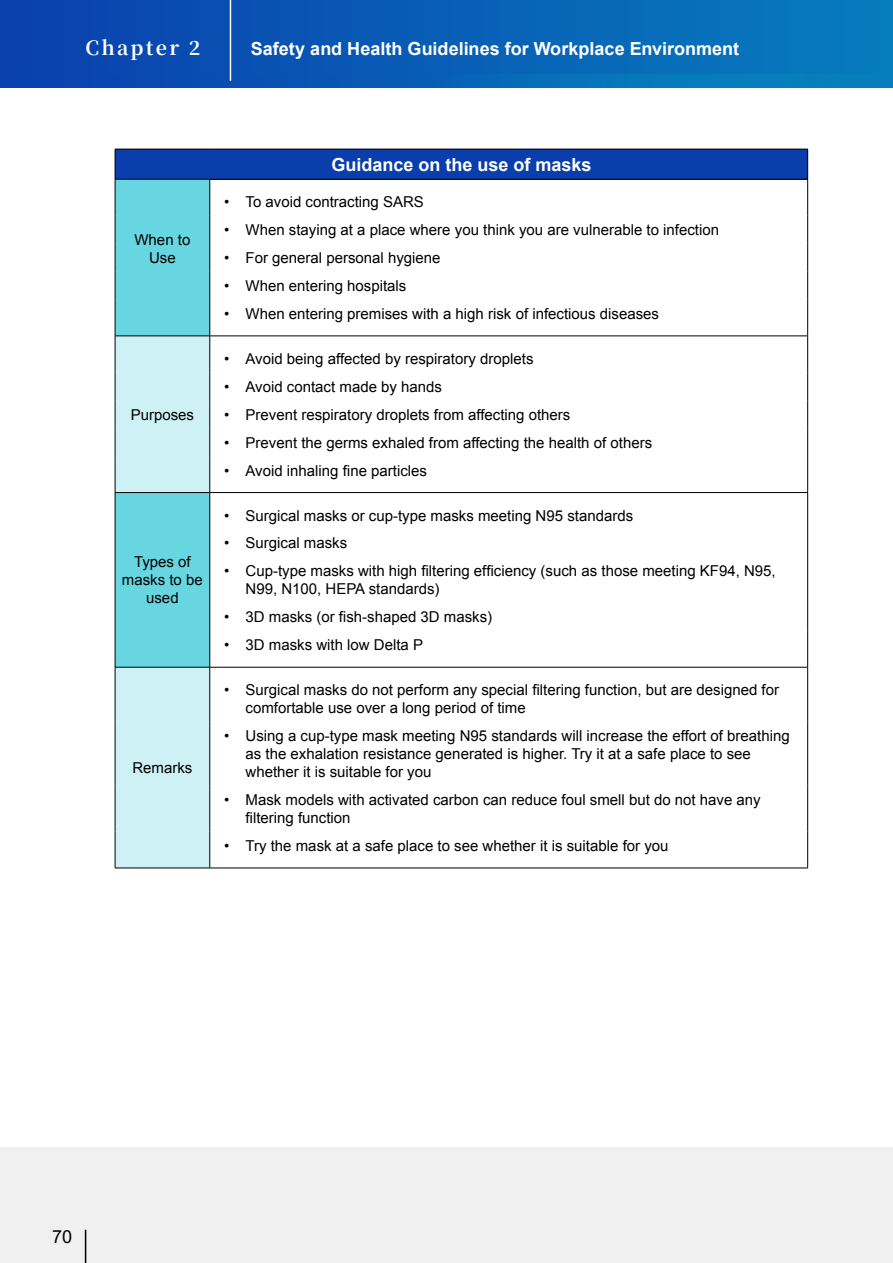
<style>
.page{position:relative;width:893px;height:1263px;background:#fff}
.page>*{position:absolute;margin:0;border:0;box-sizing:border-box;transform-origin:0 0}
.t1{font:700 19.5px "Source Han Serif TC";letter-spacing:.12em;color:#fff}
.t2{font:700 18px "Arial";color:#fff}
.t3{font:700 18px "M Hei HK";color:#000}
.t4{font:15px/18px "Arial";color:#000}
</style>
<div class="page">
<div style="left:0;top:1148px;width:893px;height:115px;background:#f0f0f0"></div>
<div style="left:0;top:0;width:893px;height:87px;background:linear-gradient(to right,#0a3fae,#067dbd)"></div>
<svg style="left:0;top:74px;width:893px;height:13px;background:#0762b6"></svg>
<hr style="left:230px;top:0;width:1px;height:81px;background:#fff">
<div style="left:115px;top:149px;width:693px;height:30px;background:#0a3ead"></div>
<div style="left:116px;top:180px;width:94px;height:156px;background:#67d6e0"></div>
<svg style="left:116px;top:337px;width:94px;height:531px;background:#abe7ed"></svg>
<hr style="left:115px;top:149px;width:95px;height:1px;background:#000">
<hr style="left:115px;top:149px;width:1px;height:30px;background:#000">
<hr style="left:210px;top:149px;width:598px;height:1px;background:#000">
<hr style="left:807px;top:149px;width:1px;height:30px;background:#000">
<hr style="left:115px;top:179px;width:95px;height:1px;background:#000">
<hr style="left:115px;top:179px;width:1px;height:37px;background:#000">
<svg style="left:115px;top:216px;width:1px;height:83px"></svg>
<hr style="left:115px;top:299px;width:1px;height:37px;background:#000">
<hr style="left:210px;top:179px;width:598px;height:1px;background:#000">
<hr style="left:210px;top:179px;width:1px;height:37px;background:#000">
<hr style="left:807px;top:179px;width:1px;height:37px;background:#000">
<svg style="left:210px;top:216px;width:1px;height:83px"></svg>
<svg style="left:807px;top:216px;width:1px;height:83px"></svg>
<hr style="left:210px;top:299px;width:1px;height:37px;background:#000">
<hr style="left:807px;top:299px;width:1px;height:37px;background:#000">
<hr style="left:115px;top:336px;width:95px;height:1px;background:#000">
<hr style="left:115px;top:336px;width:1px;height:36px;background:#000">
<svg style="left:115px;top:372px;width:1px;height:84px"></svg>
<hr style="left:115px;top:456px;width:1px;height:36px;background:#000">
<hr style="left:210px;top:336px;width:598px;height:1px;background:#000">
<hr style="left:210px;top:336px;width:1px;height:36px;background:#000">
<hr style="left:807px;top:336px;width:1px;height:36px;background:#000">
<svg style="left:210px;top:372px;width:1px;height:84px"></svg>
<svg style="left:807px;top:372px;width:1px;height:84px"></svg>
<hr style="left:210px;top:456px;width:1px;height:36px;background:#000">
<hr style="left:807px;top:456px;width:1px;height:36px;background:#000">
<hr style="left:115px;top:492px;width:95px;height:1px;background:#000">
<hr style="left:115px;top:493px;width:1px;height:36px;background:#000">
<svg style="left:115px;top:529px;width:1px;height:28px"></svg>
<hr style="left:115px;top:557px;width:1px;height:46px;background:#000">
<svg style="left:115px;top:603px;width:1px;height:28px"></svg>
<hr style="left:115px;top:631px;width:1px;height:36px;background:#000">
<hr style="left:210px;top:492px;width:598px;height:1px;background:#000">
<hr style="left:210px;top:493px;width:1px;height:36px;background:#000">
<hr style="left:807px;top:493px;width:1px;height:36px;background:#000">
<svg style="left:210px;top:529px;width:1px;height:28px"></svg>
<svg style="left:807px;top:529px;width:1px;height:28px"></svg>
<hr style="left:210px;top:557px;width:1px;height:46px;background:#000">
<hr style="left:807px;top:557px;width:1px;height:46px;background:#000">
<svg style="left:210px;top:603px;width:1px;height:28px"></svg>
<svg style="left:807px;top:603px;width:1px;height:28px"></svg>
<hr style="left:210px;top:631px;width:1px;height:36px;background:#000">
<hr style="left:807px;top:631px;width:1px;height:36px;background:#000">
<hr style="left:115px;top:667px;width:95px;height:1px;background:#000">
<hr style="left:115px;top:667px;width:1px;height:55px;background:#000">
<hr style="left:115px;top:722px;width:1px;height:64px;background:#000">
<hr style="left:115px;top:786px;width:1px;height:45px;background:#000">
<hr style="left:115px;top:831px;width:1px;height:37px;background:#000">
<hr style="left:115px;top:868px;width:95px;height:1px;background:#000">
<hr style="left:210px;top:667px;width:598px;height:1px;background:#000">
<hr style="left:210px;top:667px;width:1px;height:55px;background:#000">
<hr style="left:807px;top:667px;width:1px;height:55px;background:#000">
<hr style="left:210px;top:722px;width:1px;height:64px;background:#000">
<hr style="left:807px;top:722px;width:1px;height:64px;background:#000">
<hr style="left:210px;top:786px;width:1px;height:45px;background:#000">
<hr style="left:807px;top:786px;width:1px;height:45px;background:#000">
<hr style="left:210px;top:831px;width:1px;height:37px;background:#000">
<hr style="left:807px;top:831px;width:1px;height:37px;background:#000">
<hr style="left:210px;top:868px;width:598px;height:1px;background:#000">
<hr style="left:85px;top:1230px;width:1px;height:33px;background:#000">
<h1 class="t1" style="left:85px;top:37px;width:116px">Chapter 2</h1>
<p class="t2" style="left:251px;top:37px;width:490px">Safety and Health Guidelines for Workplace Environment</p>
<p class="t4" style="left:134px;top:231px;width:57px;text-align:center">When to<br>Use</p>
<p class="t4" style="left:131px;top:406px;width:65px">Purposes</p>
<p class="t4" style="left:122px;top:553px;width:82px;text-align:center">Types of masks to be used</p>
<p class="t4" style="left:132px;top:759px;width:62px">Remarks</p>
<p class="t2" style="left:331px;top:153px;width:262px">Guidance on the use of masks</p>
<p class="t4" style="left:224px;top:193px;width:201px">• To avoid contracting SARS</p>
<p class="t4" style="left:224px;top:221px;width:496px">• When staying at a place where you think you are vulnerable to infection</p>
<p class="t4" style="left:224px;top:249px;width:218px">• For general personal hygiene</p>
<p class="t4" style="left:224px;top:277px;width:184px">• When entering hospitals</p>
<p class="t4" style="left:224px;top:305px;width:436px">• When entering premises with a high risk of infectious diseases</p>
<p class="t4" style="left:224px;top:350px;width:311px">• Avoid being affected by respiratory droplets</p>
<p class="t4" style="left:224px;top:378px;width:219px">• Avoid contact made by hands</p>
<p class="t4" style="left:224px;top:406px;width:348px">• Prevent respiratory droplets from affecting others</p>
<p class="t4" style="left:224px;top:433px;width:429px">• Prevent the germs exhaled from affecting the health of others</p>
<p class="t4" style="left:224px;top:461px;width:204px">• Avoid inhaling fine particles</p>
<p class="t4" style="left:224px;top:506px;width:410px">• Surgical masks or cup-type masks meeting N95 standards</p>
<p class="t4" style="left:224px;top:534px;width:124px">• Surgical masks</p>
<p class="t4" style="left:246px;top:562px;width:532px;text-indent:-21px">• Cup-type masks with high filtering efficiency (such as those meeting KF94, N95,<br>N99, N100, HEPA standards)</p>
<p class="t4" style="left:224px;top:608px;width:269px">• 3D masks (or fish-shaped 3D masks)</p>
<p class="t4" style="left:224px;top:636px;width:200px">• 3D masks with low Delta P</p>
<p class="t4" style="left:246px;top:681px;width:535px;text-indent:-21px">• Surgical masks do not perform any special filtering function, but are designed for comfortable use over a long period of time</p>
<p class="t4" style="left:246px;top:727px;width:546px;text-indent:-21px">• Using a cup-type mask meeting N95 standards will increase the effort of breathing as the exhalation resistance generated is higher. Try it at a safe place to see whether it is suitable for you</p>
<p class="t4" style="left:246px;top:791px;width:517px;text-indent:-21px">• Mask models with activated carbon can reduce foul smell but do not have any filtering function</p>
<p class="t4" style="left:224px;top:837px;width:446px">• Try the mask at a safe place to see whether it is suitable for you</p>
<p class="t3" style="left:52px;top:1223px;width:22px">70</p>
</div>
